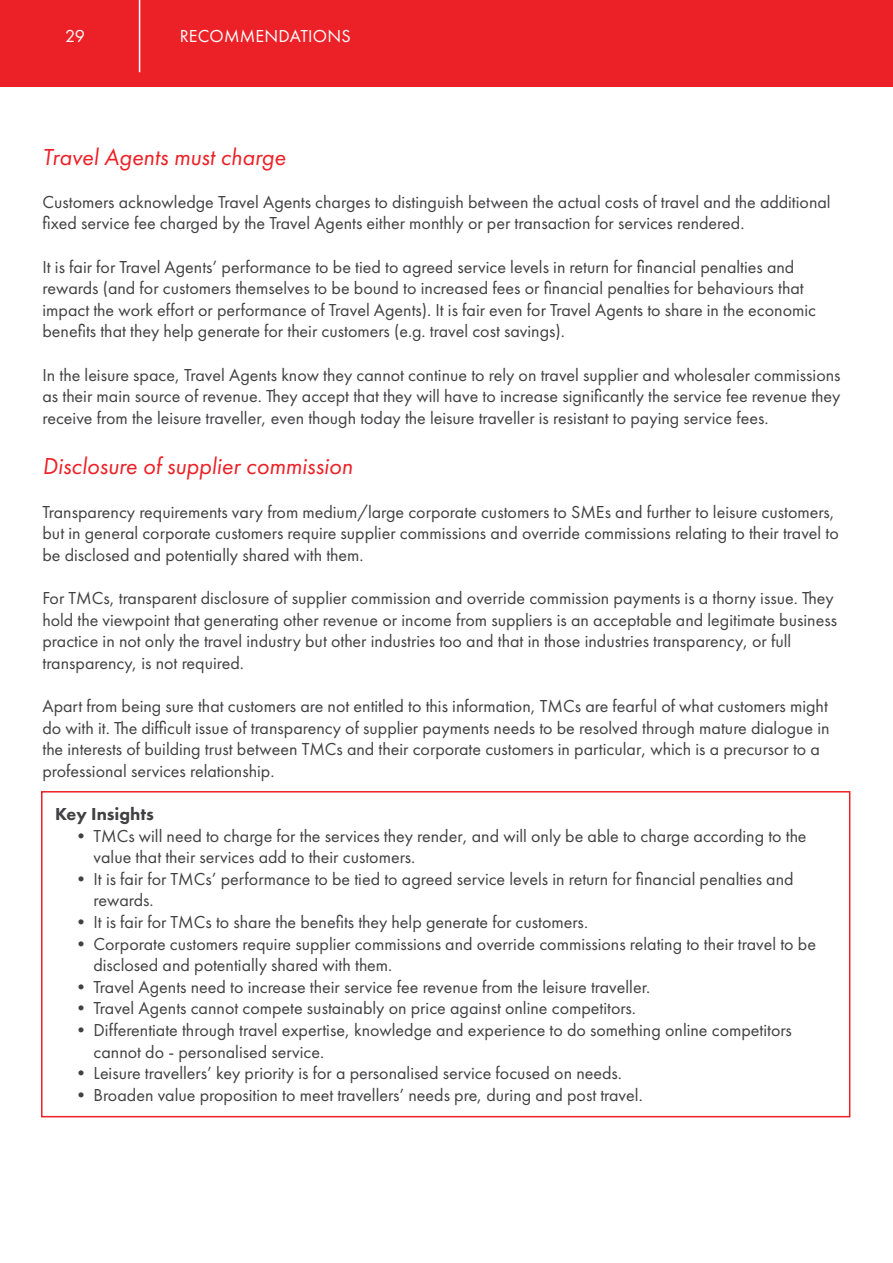
<style>
.page{position:relative;width:893px;height:1263px;background:#fff}
.page>*{position:absolute;margin:0;border:0;box-sizing:border-box;transform-origin:0 0}
.t1{font:italic 24px "Futura PT";color:#ec2127}
.t2{font:18px/21.6px "Futura PT";color:#414042}
.t3{font:18px "Futura PT";letter-spacing:.01em;color:#fff}
.t4{font:800 18px "Futura PT";color:#414042}
</style>
<div class="page">
<div style="left:0;top:0;width:893px;height:87px;background:#ec2127"></div>
<hr style="left:139px;top:0;width:1px;height:72px;background:#fff">
<div style="left:41px;top:791px;width:809px;height:326px;border:2px solid #ec2127"></div>
<p class="t3" style="left:65px;top:26px;width:21px">29</p>
<p class="t3" style="left:180px;top:26px;width:172px">RECOMMENDATIONS</p>
<h1 class="t1" style="left:43px;top:142px;width:245px">Travel Agents must charge</h1>
<p class="t2" style="left:43px;top:191px;width:790px">Customers acknowledge Travel Agents charges to distinguish between the actual costs of travel and the additional fixed service fee charged by the Travel Agents either monthly or per transaction for services rendered.</p>
<p class="t2" style="left:43px;top:256px;width:775px">It is fair for Travel Agents’ performance to be tied to agreed service levels in return for financial penalties and rewards (and for customers themselves to be bound to increased fees or financial penalties for behaviours that impact the work effort or performance of Travel Agents). It is fair even for Travel Agents to share in the economic benefits that they help generate for their customers (e.g. travel cost savings).</p>
<p class="t2" style="left:43px;top:364px;width:799px;text-align:justify">In the leisure space, Travel Agents know they cannot continue to rely on travel supplier and wholesaler commissions as their main source of revenue. They accept that they will have to increase significantly the service fee revenue they receive from the leisure traveller, even though today the leisure traveller is resistant to paying service fees.</p>
<h1 class="t1" style="left:43px;top:452px;width:312px">Disclosure of supplier commission</h1>
<p class="t2" style="left:43px;top:501px;width:798px">Transparency requirements vary from medium/large corporate customers to SMEs and further to leisure customers, but in general corporate customers require supplier commissions and override commissions relating to their travel to be disclosed and potentially shared with them.</p>
<p class="t2" style="left:43px;top:587px;width:796px">For TMCs, transparent disclosure of supplier commission and override commission payments is a thorny issue. They hold the viewpoint that generating other revenue or income from suppliers is an acceptable and legitimate business practice in not only the travel industry but other industries too and that in those industries transparency, or full transparency, is not required.</p>
<p class="t2" style="left:43px;top:695px;width:789px">Apart from being sure that customers are not entitled to this information, TMCs are fearful of what customers might do with it. The difficult issue of transparency of supplier payments needs to be resolved through mature dialogue in the interests of building trust between TMCs and their corporate customers in particular, which is a precursor to a professional services relationship.</p>
<p class="t4" style="left:55px;top:803px;width:100px">Key Insights</p>
<p class="t2" style="left:94px;top:825px;width:714px;text-indent:-21px">• TMCs will need to charge for the services they render, and will only be able to charge according to the value that their services add to their customers.</p>
<p class="t2" style="left:94px;top:868px;width:701px;text-indent:-21px">• It is fair for TMCs’ performance to be tied to agreed service levels in return for financial penalties and rewards.</p>
<p class="t2" style="left:72px;top:911px;width:517px">• It is fair for TMCs to share the benefits they help generate for customers.</p>
<p class="t2" style="left:94px;top:933px;width:724px;text-indent:-21px">• Corporate customers require supplier commissions and override commissions relating to their travel to be disclosed and potentially shared with them.</p>
<p class="t2" style="left:72px;top:976px;width:579px">• Travel Agents need to increase their service fee revenue from the leisure traveller.</p>
<p class="t2" style="left:72px;top:997px;width:565px">• Travel Agents cannot compete sustainably on price against online competitors.</p>
<p class="t2" style="left:94px;top:1019px;width:700px;text-indent:-21px">• Differentiate through travel expertise, knowledge and experience to do something online competitors cannot do - personalised service.</p>
<p class="t2" style="left:72px;top:1062px;width:551px">• Leisure travellers’ key priority is for a personalised service focused on needs.</p>
<p class="t2" style="left:72px;top:1084px;width:572px">• Broaden value proposition to meet travellers’ needs pre, during and post travel.</p>
</div>
